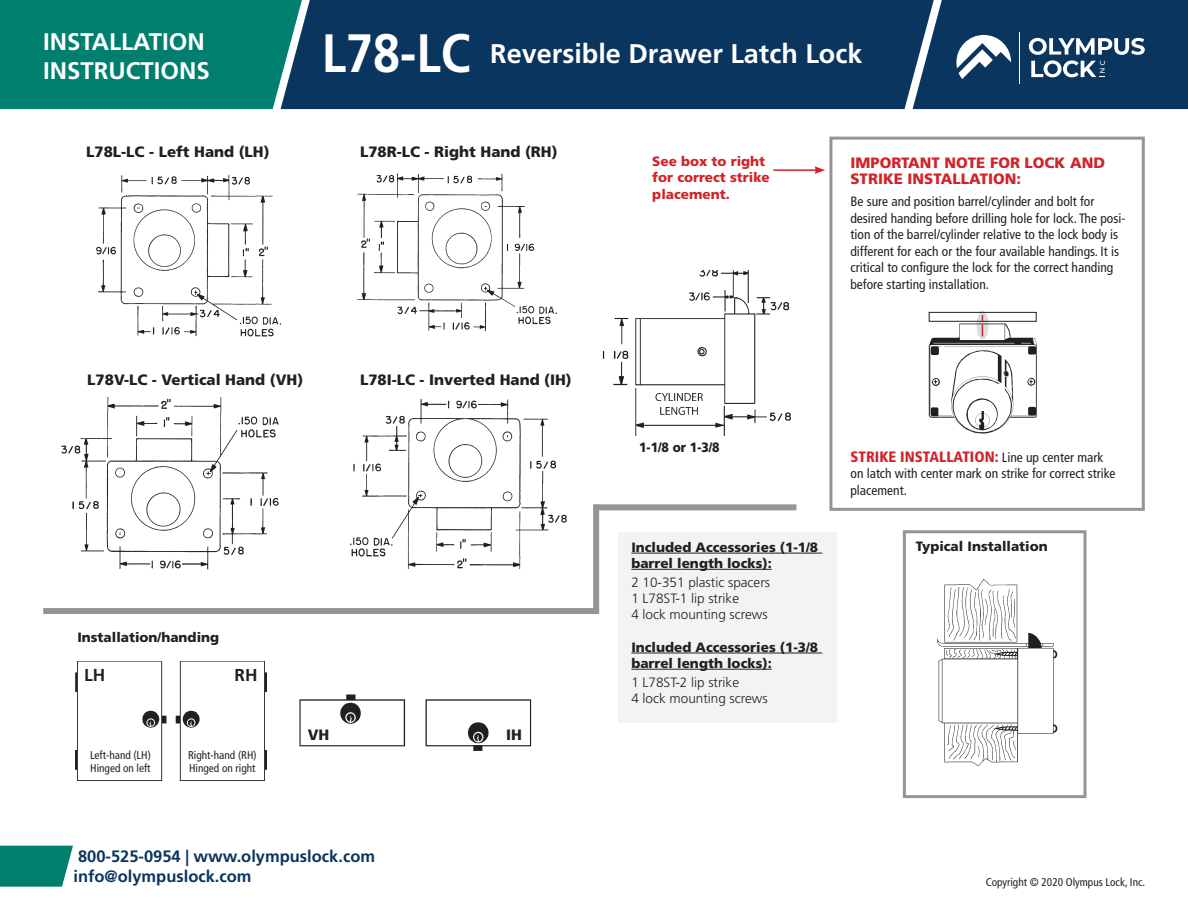
<style>
.page{position:relative;width:1188px;height:918px;background:#fff}
.page>*{position:absolute;margin:0;border:0;box-sizing:border-box;transform-origin:0 0}
.t1{font:700 54px "Frutiger LT Std";color:#fff;scale:.9 1}
.t2{font:700 27px "Frutiger LT Std";color:#fff}
.t3{font:700 24px/28.8px "Frutiger LT Std";color:#fff}
.t4{font:700 17.25px "Frutiger LT Std";color:#231f20}
.t5{font:700 16.5px "Frutiger LT Std";color:#0a355e}
.t6{font:900 15px "Frutiger LT Std";color:#231f20}
.t7{font:900 15px/16.5px "Frutiger LT Std";color:#d1232a}
.t8{font:900 condensed 15px "Frutiger LT Std";color:#d1232a}
.t9{font:condensed 13.5px/16.5px "Frutiger LT Std";color:#231f20}
.t10{font:900 13.5px/16.2px "Frutiger LT Std";color:#231f20}
.t11{font:300 13.5px/16.2px "Frutiger LT Std";color:#231f20}
.t12{font:900 13.5px/16.5px "Frutiger LT Std";color:#d1232a}
.t13{font:900 13.5px "Frutiger LT Std";color:#231f20;scale:.9 1}
.Roboto_light_8_5_pt{font:condensed 11.25px/13.5px "Frutiger LT Std";color:#231f20}
.s1{font-weight:400;font-size:13.5px;color:#231f20}
</style>
<div class="page">
<div style="left:0;top:0;width:281px;height:109px;background:#007f6e"></div>
<div style="left:281px;top:0;width:632px;height:109px;background:#0a355e"></div>
<div style="left:903px;top:530px;width:183px;height:268px;border:3px solid #939598"></div>
<svg style="left:913px;top:0;width:275px;height:109px;background:#244b6f"></svg>
<img style="left:937px;top:580px;width:120px;height:185px">
<div style="left:829px;top:137px;width:316px;height:374px;border:3px solid #939598"></div>
<hr style="left:773px;top:169px;width:44px;height:2px;background:#d1232a">
<svg style="left:815px;top:166px;width:10px;height:8px"></svg>
<svg style="left:977px;top:310px;width:11px;height:30px"></svg>
<div style="left:929px;top:312px;width:108px;height:10px;border:1px solid #231f20"></div>
<img style="left:929px;top:324px;width:108px;height:109px">
<img style="left:61px;top:397px;width:218px;height:173px">
<img style="left:602px;top:270px;width:189px;height:166px">
<img style="left:350px;top:399px;width:217px;height:169px">
<img style="left:96px;top:174px;width:185px;height:163px">
<img style="left:358px;top:174px;width:199px;height:158px">
<div style="left:619px;top:532px;width:218px;height:191px;background:#f2f3f4"></div>
<hr style="left:631px;top:553px;width:191px;height:1px;background:#231f20">
<hr style="left:631px;top:569px;width:141px;height:1px;background:#231f20">
<hr style="left:631px;top:653px;width:191px;height:1px;background:#231f20">
<hr style="left:631px;top:669px;width:141px;height:1px;background:#231f20">
<svg style="left:0;top:846px;width:73px;height:41px;background:#15897a"></svg>
<img style="left:76px;top:662px;width:191px;height:119px">
<img style="left:299px;top:694px;width:233px;height:57px">
<div style="left:43px;top:608px;width:556px;height:6px;background:#939598"></div>
<div style="left:593px;top:504px;width:204px;height:6px;background:#939598"></div>
<div style="left:593px;top:504px;width:6px;height:110px;background:#939598"></div>
<p class="t3" style="left:43px;top:28px;width:168px">INSTALLATION<br>INSTRUCTIONS</p>
<p class="t1" style="left:322px;top:21px;width:167px">L78-LC</p>
<p class="t2" style="left:490px;top:38px;width:374px">Reversible Drawer Latch Lock</p>
<p class="t6" style="left:86px;top:143px;width:185px">L78L-LC - Left Hand (LH)</p>
<p class="t6" style="left:360px;top:143px;width:199px">L78R-LC - Right Hand (RH)</p>
<p class="t6" style="left:87px;top:371px;width:217px">L78V-LC - Vertical Hand (VH)</p>
<p class="t6" style="left:360px;top:371px;width:213px">L78I-LC - Inverted Hand (IH)</p>
<p class="t10" style="left:77px;top:629px;width:143px">Installation/handing</p>
<p class="t4" style="left:84px;top:665px;width:23px">LH</p>
<p class="t4" style="left:235px;top:665px;width:25px">RH</p>
<p class="Roboto_light_8_5_pt" style="left:90px;top:748px;width:62px">Left-hand (LH)<br>Hinged on left</p>
<p class="Roboto_light_8_5_pt" style="left:188px;top:748px;width:70px">Right-hand (RH)<br>Hinged on right</p>
<p class="t6" style="left:308px;top:725px;width:23px">VH</p>
<p class="t6" style="left:506px;top:725px;width:17px">IH</p>
<p class="t12" style="left:652px;top:153px;width:119px">See box to right for correct strike placement.</p>
<p class="t7" style="left:850px;top:154px;width:256px">IMPORTANT NOTE FOR LOCK AND<br>STRIKE INSTALLATION:</p>
<p class="t9" style="left:850px;top:193px;width:276px">Be sure and position barrel/cylinder and bolt for desired handing before drilling hole for lock. The posi&shy;tion of the barrel/cylinder relative to the lock body is different for each or the four available handings. It is critical to configure the lock for the correct handing before starting installation.</p>
<p class="t13" style="left:639px;top:440px;width:91px">1-1/8 or 1-3/8</p>
<p class="t10" style="left:631px;top:539px;width:188px">Included Accessories (1-1/8 barrel length locks):</p>
<p class="t11" style="left:631px;top:574px;width:140px">2 10-351 plastic spacers</p>
<p class="t11" style="left:631px;top:590px;width:109px">1 L78ST-1 lip strike</p>
<p class="t11" style="left:631px;top:607px;width:138px">4 lock mounting screws</p>
<p class="t10" style="left:631px;top:639px;width:188px">Included Accessories (1-3/8 barrel length locks):</p>
<p class="t11" style="left:631px;top:674px;width:138px">1 L78ST-2 lip strike<br>4 lock mounting screws</p>
<p class="t8" style="left:850px;top:447px;width:254px">STRIKE INSTALLATION: <span class="s1">Line up center mark</span></p>
<p class="t9" style="left:850px;top:465px;width:266px">on latch with center mark on strike for correct strike placement.</p>
<p class="t10" style="left:916px;top:538px;width:133px">Typical Installation</p>
<p class="t5" style="left:78px;top:847px;width:299px">800-525-0954 | www.olympuslock.com</p>
<p class="t5" style="left:73px;top:867px;width:180px">info@olympuslock.com</p>
<p class="Roboto_light_8_5_pt" style="left:986px;top:876px;width:161px">Copyright © 2020 Olympus Lock, Inc.</p>
</div>
